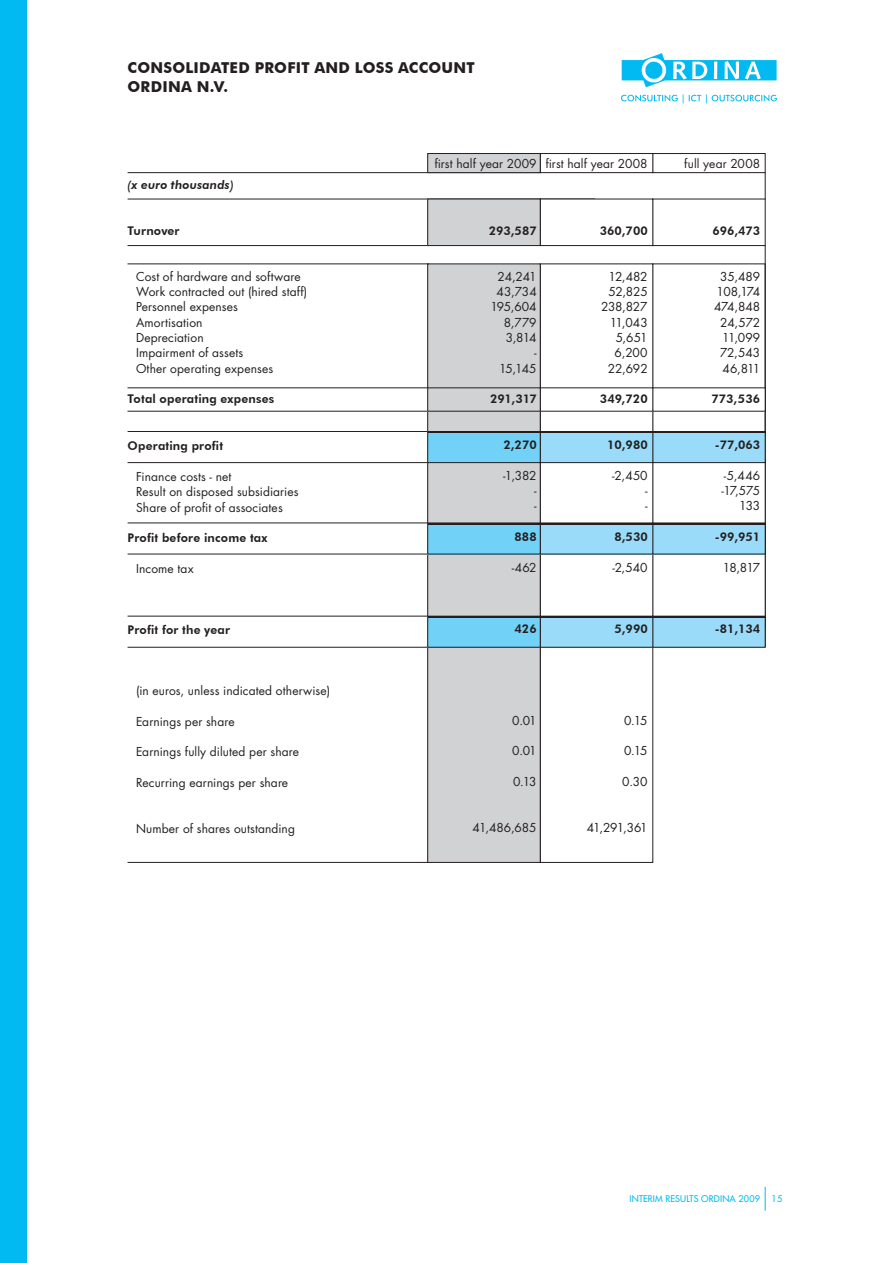
<style>
.page{position:relative;width:893px;height:1263px;background:#fff}
.page>*{position:absolute;margin:0;border:0;box-sizing:border-box;transform-origin:0 0}
.t1{font:700 15px/19.2px "Futura BT";letter-spacing:.015em;color:#231f20}
.t2{font:12px/15.3px "Futura Std";letter-spacing:.005em;color:#231f20}
.t3{font:800 12px "Futura BT";letter-spacing:.01em;color:#231f20}
.t4{font:italic 800 12px "Futura BT";letter-spacing:.01em;color:#231f20}
.t5{font:500 9px "Futura Std";letter-spacing:.015em;color:#00baf1}
</style>
<div class="page">
<svg style="left:622px;top:53px;width:155px;height:34px"></svg>
<svg style="left:621px;top:94px;width:156px;height:9px"></svg>
<svg style="left:765px;top:1187px;width:1px;height:24px"></svg>
<div style="left:0;top:0;width:26px;height:1263px;background:#00baf1"></div>
<div style="left:540px;top:264px;width:113px;height:170px;border:1px solid #231f20"></div>
<div style="left:428px;top:264px;width:112px;height:169px;background:#d1d2d4"></div>
<div style="left:427px;top:264px;width:113px;height:170px;border:1px solid #231f20"></div>
<div style="left:652px;top:153px;width:113px;height:20px;border:1px solid #231f20"></div>
<div style="left:540px;top:153px;width:113px;height:20px;border:1px solid #231f20"></div>
<hr style="left:128px;top:172px;width:412px;height:1px;background:#231f20">
<hr style="left:128px;top:199px;width:467px;height:1px;background:#231f20">
<div style="left:652px;top:199px;width:113px;height:47px;border:1px solid #231f20"></div>
<div style="left:540px;top:199px;width:113px;height:47px;border:1px solid #231f20"></div>
<hr style="left:127px;top:245px;width:301px;height:1px;background:#231f20">
<hr style="left:127px;top:264px;width:302px;height:1px;background:#231f20">
<hr style="left:765px;top:246px;width:1px;height:401px;background:#231f20">
<svg style="left:765px;top:173px;width:1px;height:26px"></svg>
<div style="left:428px;top:154px;width:112px;height:19px;background:#d1d2d4"></div>
<div style="left:427px;top:153px;width:113px;height:20px;border:1px solid #231f20"></div>
<div style="left:428px;top:199px;width:112px;height:47px;background:#d1d2d4"></div>
<div style="left:427px;top:199px;width:113px;height:47px;border:1px solid #231f20"></div>
<div style="left:540px;top:459px;width:113px;height:404px;border:1px solid #231f20"></div>
<div style="left:428px;top:459px;width:112px;height:403px;background:#d1d2d4"></div>
<div style="left:427px;top:459px;width:113px;height:404px;border:1px solid #231f20"></div>
<hr style="left:127px;top:388px;width:301px;height:1px;background:#231f20">
<hr style="left:127px;top:411px;width:301px;height:1px;background:#231f20">
<div style="left:653px;top:431px;width:112px;height:32px;background:#99dbf8"></div>
<div style="left:652px;top:431px;width:113px;height:32px;border:1px solid #231f20"></div>
<div style="left:540px;top:431px;width:113px;height:32px;background:#99dbf8"></div>
<div style="left:540px;top:431px;width:113px;height:32px;border:1px solid #231f20"></div>
<hr style="left:128px;top:431px;width:300px;height:1px;background:#231f20">
<hr style="left:128px;top:462px;width:300px;height:1px;background:#231f20">
<div style="left:428px;top:431px;width:112px;height:32px;background:#72d1f6"></div>
<div style="left:427px;top:431px;width:113px;height:32px;border:1px solid #231f20"></div>
<hr style="left:428px;top:431px;width:337px;height:2px;background:#231f20">
<div style="left:653px;top:523px;width:112px;height:31px;background:#99dbf8"></div>
<div style="left:652px;top:523px;width:113px;height:31px;border:1px solid #231f20"></div>
<div style="left:540px;top:523px;width:113px;height:31px;background:#99dbf8"></div>
<div style="left:540px;top:523px;width:113px;height:31px;border:1px solid #231f20"></div>
<hr style="left:128px;top:523px;width:300px;height:1px;background:#231f20">
<hr style="left:128px;top:554px;width:300px;height:1px;background:#231f20">
<div style="left:428px;top:523px;width:112px;height:31px;background:#72d1f6"></div>
<div style="left:427px;top:523px;width:113px;height:31px;border:1px solid #231f20"></div>
<hr style="left:428px;top:523px;width:337px;height:1px;background:#231f20">
<div style="left:653px;top:616px;width:112px;height:31px;background:#99dbf8"></div>
<div style="left:540px;top:616px;width:113px;height:31px;background:#99dbf8"></div>
<hr style="left:128px;top:616px;width:300px;height:1px;background:#231f20">
<hr style="left:128px;top:647px;width:300px;height:1px;background:#231f20">
<div style="left:428px;top:616px;width:112px;height:31px;background:#72d1f6"></div>
<hr style="left:428px;top:616px;width:337px;height:2px;background:#231f20">
<hr style="left:128px;top:862px;width:300px;height:1px;background:#231f20">
<p class="t1" style="left:128px;top:58px;width:349px">CONSOLIDATED PROFIT AND LOSS ACCOUNT<br>ORDINA N.V.</p>
<p class="t4" style="left:128px;top:177px;width:108px">(x euro thousands)</p>
<p class="t3" style="left:128px;top:223px;width:53px">Turnover</p>
<p class="t2" style="left:136px;top:269px;width:173px">Cost of hardware and software<br>Work contracted out (hired staff)<br>Personnel expenses<br>Amortisation<br>Depreciation<br>Impairment of assets<br>Other operating expenses</p>
<p class="t3" style="left:128px;top:392px;width:148px">Total operating expenses</p>
<p class="t3" style="left:128px;top:439px;width:97px">Operating profit</p>
<p class="t2" style="left:136px;top:469px;width:164px">Finance costs - net<br>Result on disposed subsidiaries<br>Share of profit of associates</p>
<p class="t3" style="left:128px;top:531px;width:141px">Profit before income tax</p>
<p class="t2" style="left:136px;top:561px;width:59px">Income tax</p>
<p class="t3" style="left:128px;top:622px;width:104px">Profit for the year</p>
<p class="t2" style="left:136px;top:683px;width:196px">(in euros, unless indicated otherwise)</p>
<p class="t2" style="left:136px;top:714px;width:100px">Earnings per share</p>
<p class="t2" style="left:136px;top:744px;width:164px">Earnings fully diluted per share</p>
<p class="t2" style="left:136px;top:775px;width:154px">Recurring earnings per share</p>
<p class="t2" style="left:136px;top:821px;width:160px">Number of shares outstanding</p>
<p class="t2" style="left:435px;top:156px;width:214px">first half year 2009 first half year 2008</p>
<p class="t2" style="left:684px;top:156px;width:77px">full year 2008</p>
<p class="t3" style="left:489px;top:223px;width:49px">293,587</p>
<p class="t3" style="left:600px;top:223px;width:49px">360,700</p>
<p class="t3" style="left:712px;top:223px;width:49px">696,473</p>
<p class="t2" style="left:497px;top:269px;width:41px">24,241</p>
<p class="t2" style="left:609px;top:269px;width:41px">12,482</p>
<p class="t2" style="left:720px;top:269px;width:41px">35,489</p>
<p class="t2" style="left:497px;top:284px;width:42px">43,734</p>
<p class="t2" style="left:608px;top:284px;width:41px">52,825</p>
<p class="t2" style="left:717px;top:284px;width:45px">108,174</p>
<p class="t2" style="left:490px;top:299px;width:48px">195,604</p>
<p class="t2" style="left:601px;top:299px;width:48px">238,827</p>
<p class="t2" style="left:714px;top:299px;width:48px">474,848</p>
<p class="t2" style="left:504px;top:315px;width:35px">8,779</p>
<p class="t2" style="left:610px;top:315px;width:39px">11,043</p>
<p class="t2" style="left:720px;top:315px;width:42px">24,572</p>
<p class="t2" style="left:506px;top:330px;width:32px">3,814</p>
<p class="t2" style="left:616px;top:330px;width:33px">5,651</p>
<p class="t2" style="left:722px;top:330px;width:39px">11,099</p>
<p class="t2" style="left:534px;top:345px;width:4px">-</p>
<p class="t2" style="left:615px;top:345px;width:35px">6,200</p>
<p class="t2" style="left:720px;top:345px;width:42px">72,543</p>
<p class="t2" style="left:499px;top:361px;width:39px">15,145</p>
<p class="t2" style="left:608px;top:361px;width:41px">22,692</p>
<p class="t2" style="left:722px;top:361px;width:39px">46,811</p>
<p class="t3" style="left:490px;top:392px;width:48px">291,317</p>
<p class="t3" style="left:600px;top:392px;width:49px">349,720</p>
<p class="t3" style="left:711px;top:392px;width:50px">773,536</p>
<p class="t3" style="left:504px;top:438px;width:35px">2,270</p>
<p class="t3" style="left:607px;top:438px;width:42px">10,980</p>
<p class="t3" style="left:715px;top:438px;width:47px">-77,063</p>
<p class="t2" style="left:503px;top:468px;width:35px">-1,382</p>
<p class="t2" style="left:612px;top:468px;width:37px">-2,450</p>
<p class="t2" style="left:724px;top:468px;width:38px">-5,446</p>
<p class="t2" style="left:534px;top:483px;width:4px">-</p>
<p class="t2" style="left:645px;top:483px;width:4px">-</p>
<p class="t2" style="left:721px;top:483px;width:40px">-17,575</p>
<p class="t2" style="left:534px;top:498px;width:4px">-</p>
<p class="t2" style="left:645px;top:498px;width:4px">-</p>
<p class="t2" style="left:739px;top:498px;width:23px">133</p>
<p class="t3" style="left:515px;top:529px;width:24px">888</p>
<p class="t3" style="left:615px;top:529px;width:35px">8,530</p>
<p class="t3" style="left:715px;top:529px;width:47px">-99,951</p>
<p class="t2" style="left:512px;top:560px;width:26px">-462</p>
<p class="t2" style="left:612px;top:560px;width:37px">-2,540</p>
<p class="t2" style="left:723px;top:560px;width:39px">18,817</p>
<p class="t3" style="left:515px;top:621px;width:24px">426</p>
<p class="t3" style="left:615px;top:621px;width:35px">5,990</p>
<p class="t3" style="left:715px;top:621px;width:47px">-81,134</p>
<p class="t2" style="left:512px;top:713px;width:26px">0.01</p>
<p class="t2" style="left:624px;top:713px;width:25px">0.15</p>
<p class="t2" style="left:512px;top:743px;width:26px">0.01</p>
<p class="t2" style="left:624px;top:743px;width:25px">0.15</p>
<p class="t2" style="left:513px;top:774px;width:25px">0.13</p>
<p class="t2" style="left:622px;top:774px;width:27px">0.30</p>
<p class="t2" style="left:473px;top:820px;width:66px">41,486,685</p>
<p class="t2" style="left:587px;top:820px;width:63px">41,291,361</p>
<p class="t5" style="left:629px;top:1193px;width:132px">INTERIM RESULTS ORDINA 2009</p>
<p class="t5" style="left:771px;top:1193px;width:12px">15</p>
</div>
